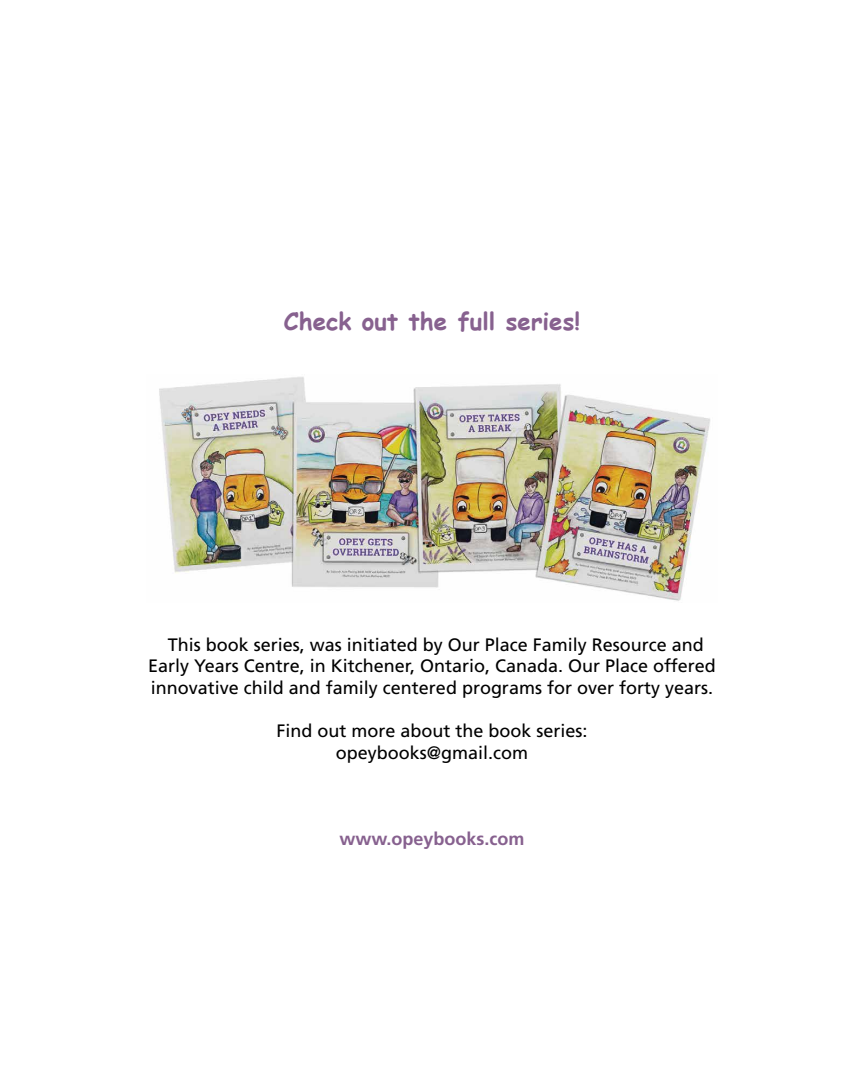
<style>
.page{position:relative;width:864px;height:1080px;background:#fff}
.page>*{position:absolute;margin:0;border:0;box-sizing:border-box;transform-origin:0 0}
.t1{font:700 24px "Comic Sans MS";color:#87618f}
.t2{font:18px/21.6px "Frutiger";color:#000;text-align:center}
.t3{font:700 18px "Frutiger";color:#87618f}
</style>
<div class="page">
<img style="left:159px;top:377px;width:551px;height:224px">
<h1 class="t1" style="left:284px;top:304px;width:298px">Check out the full series!</h1>
<p class="t2" style="left:148px;top:633px;width:569px">This book series, was initiated by Our Place Family Resource and<br>Early Years Centre, in Kitchener, Ontario, Canada. Our Place offered innovative child and family centered programs for over forty years.</p>
<p class="t2" style="left:276px;top:720px;width:313px">Find out more about the book series: opeybooks@gmail.com</p>
<p class="t3" style="left:339px;top:828px;width:187px">www.opeybooks.com</p>
</div>
